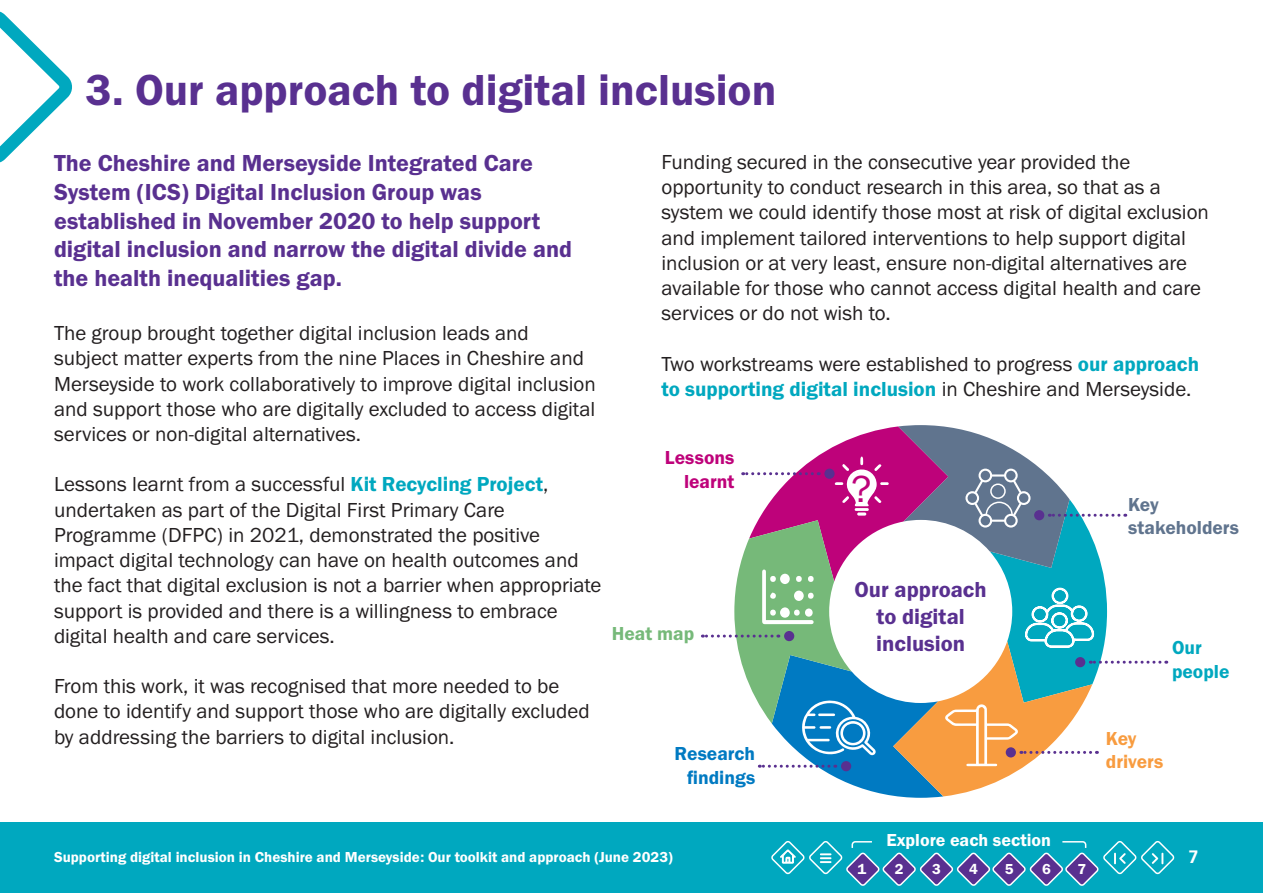
<style>
.page{position:relative;width:1263px;height:893px;background:#fff}
.page>*{position:absolute;margin:0;border:0;box-sizing:border-box;transform-origin:0 0}
.t1{font:45px "Franklin Gothic URW Dem";color:#593090}
.t2{font:39px "Franklin Gothic URW Boo";color:#be027a}
.t3{font:24px/28.8px "Franklin Gothic URW Dem";color:#593090}
.t4{font:22.5px/27px "Franklin Gothic URW Dem";color:#593090;text-align:center}
.t5{font:21px/25.2px "Franklin Gothic URW Boo";color:#231f20}
.t6{font:19.5px/23.4px "Franklin Gothic URW Dem";color:#007ac2;text-align:right}
.t7{font:19.5px/23.4px "Franklin Gothic URW Dem";color:#60748e}
.t8{font:19.5px "Franklin Gothic URW Dem";color:#be027a}
.t9{font:19.5px "Franklin Gothic URW Dem";letter-spacing:-.005em;color:#f89c40}
.t10{font:19.5px "Franklin Gothic URW Dem";color:#00a8bf}
.t11{font:19.5px "Franklin Gothic URW Dem";color:#76b979}
.t12{font:18px "Franklin Gothic URW Dem";color:#fff}
.t13{font:700 18px "Frutiger LT Std";color:#fff}
.t14{font:15px "Franklin Gothic URW Dem";color:#fff}
.s1{font-family:"Franklin Gothic URW Dem";color:#00a8bf}
</style>
<div class="page">
<div style="left:0;top:823px;width:1263px;height:70px;background:#00a8bf"></div>
<svg style="left:0;top:11px;width:72px;height:152px"></svg>
<svg style="left:702px;top:425px;width:458px;height:373px"></svg>
<svg style="left:771px;top:841px;width:404px;height:45px"></svg>
<p class="t1" style="left:85px;top:62px;width:692px">3. Our approach to digital inclusion</p>
<p class="t3" style="left:54px;top:148px;width:520px">The Cheshire and Merseyside Integrated Care System (ICS) Digital Inclusion Group was established in November 2020 to help support digital inclusion and narrow the digital divide and the health inequalities gap.</p>
<p class="t5" style="left:54px;top:320px;width:543px">The group brought together digital inclusion leads and subject matter experts from the nine Places in Cheshire and Merseyside to work collaboratively to improve digital inclusion and support those who are digitally excluded to access digital services or non-digital alternatives.</p>
<p class="t5" style="left:54px;top:471px;width:549px">Lessons learnt from a successful <span class="s1">Kit Recycling Project</span>, undertaken as part of the Digital First Primary Care Programme (DFPC) in 2021, demonstrated the positive impact digital technology can have on health outcomes and the fact that digital exclusion is not a barrier when appropriate support is provided and there is a willingness to embrace digital health and care services.</p>
<p class="t5" style="left:54px;top:673px;width:537px">From this work, it was recognised that more needed to be done to identify and support those who are digitally excluded by addressing the barriers to digital inclusion.</p>
<p class="t5" style="left:661px;top:149px;width:549px">Funding secured in the consecutive year provided the opportunity to conduct research in this area, so that as a system we could identify those most at risk of digital exclusion and implement tailored interventions to help support digital inclusion or at very least, ensure non-digital alternatives are available for those who cannot access digital health and care services or do not wish to.</p>
<p class="t5" style="left:661px;top:351px;width:539px">Two workstreams were established to progress <span class="s1">our approach to supporting digital inclusion</span> in Cheshire and Merseyside.</p>
<p class="t8" style="left:665px;top:446px;width:71px">Lessons</p>
<p class="t8" style="left:684px;top:469px;width:52px">learnt</p>
<p class="t11" style="left:612px;top:622px;width:84px">Heat map</p>
<p class="t6" style="left:675px;top:742px;width:82px">Research findings</p>
<p class="t2" style="left:852px;top:464px;width:21px">?</p>
<p class="t4" style="left:855px;top:575px;width:134px">Our approach to digital inclusion</p>
<p class="t7" style="left:1128px;top:492px;width:112px">Key stakeholders</p>
<p class="t10" style="left:1172px;top:636px;width:31px">Our</p>
<p class="t10" style="left:1172px;top:659px;width:59px">people</p>
<p class="t9" style="left:1106px;top:726px;width:32px">Key</p>
<p class="t9" style="left:1106px;top:750px;width:59px">drivers</p>
<p class="t12" style="left:886px;top:829px;width:166px">Explore each section</p>
<p class="t14" style="left:54px;top:848px;width:620px">Supporting digital inclusion in Cheshire and Merseyside: Our toolkit and approach (June 2023)</p>
<p class="t14" style="left:857px;top:859px;width:10px">1</p>
<p class="t14" style="left:895px;top:859px;width:10px">2</p>
<p class="t14" style="left:932px;top:859px;width:10px">3</p>
<p class="t14" style="left:969px;top:859px;width:10px">4</p>
<p class="t14" style="left:1005px;top:859px;width:10px">5</p>
<p class="t14" style="left:1042px;top:859px;width:10px">6</p>
<p class="t14" style="left:1077px;top:859px;width:10px">7</p>
<p class="t13" style="left:1188px;top:847px;width:12px">7</p>
</div>
